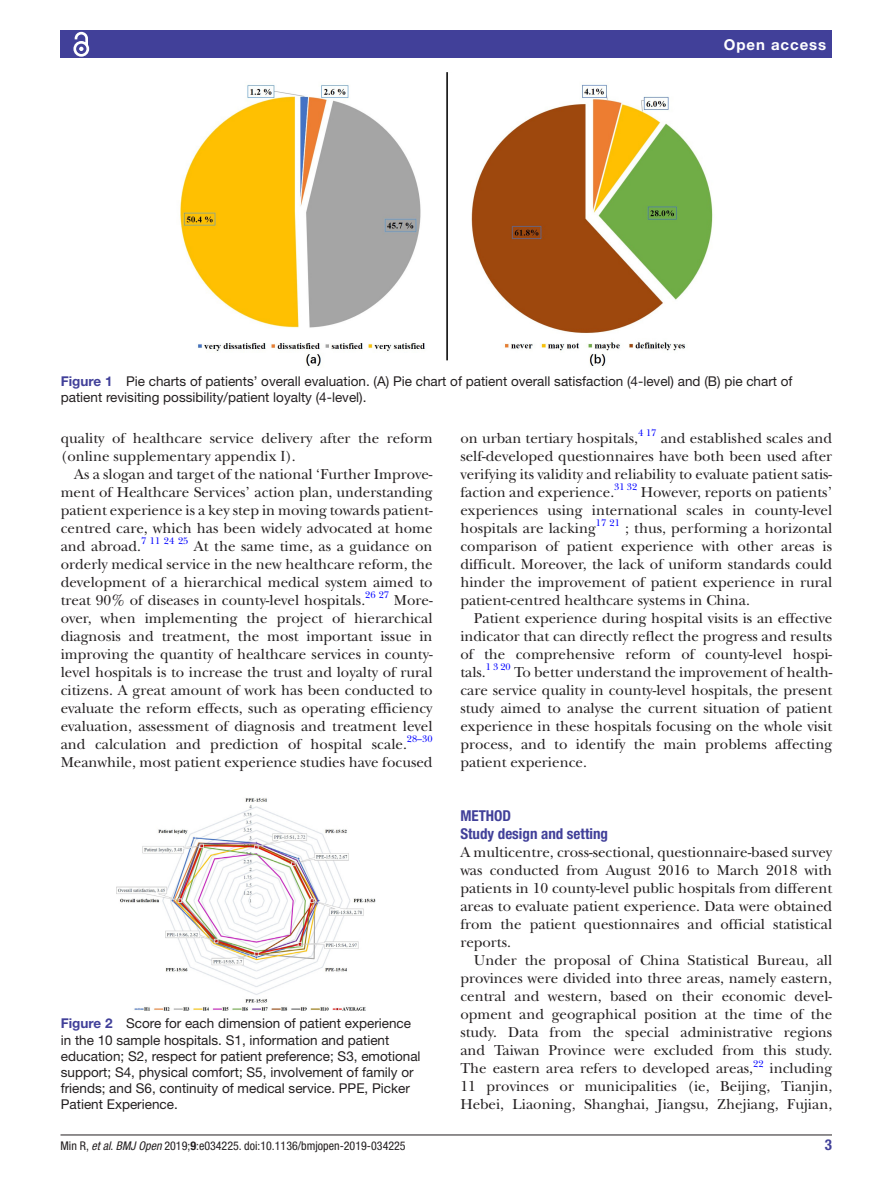
<style>
.page{position:relative;width:893px;height:1191px;background:#fff}
.page>*{position:absolute;margin:0;border:0;box-sizing:border-box;transform-origin:0 0}
.t1{font:15px/18px "New Baskerville";color:#231f20;text-align:justify}
.t2{font:700 condensed 15px/18px "Helvetica Neue LT Std";color:#414099}
.t3{font:700 15px "Helvetica Neue LT Std";letter-spacing:.065em;color:#fff}
.t4{font:13.5px/16.2px "Helvetica Neue LT Std";color:#231f20}
.t5{font:condensed 12px "Helvetica Neue LT Std";color:#231f20}
.t6{font:9.9px "New Baskerville";color:#00f}
.s1{font-weight:700;color:#414099}
.s2{font-family:"Times New Roman"}
.s3{font-style:italic}
.s4{font-weight:700}
</style>
<div class="page">
<hr style="left:61px;top:1134px;width:771px;height:1px;background:#231f20">
<div style="left:61px;top:31px;width:771px;height:27px;background:#414099"></div>
<svg style="left:73px;top:31px;width:17px;height:26px"></svg>
<img style="left:180px;top:73px;width:533px;height:294px">
<img style="left:117px;top:798px;width:259px;height:212px">
<p class="t3" style="left:724px;top:35px;width:104px">Open access</p>
<p class="t4" style="left:61px;top:373px;width:733px"><span class="s1">Figure 1</span> Pie charts of patients’ overall evaluation. (A) Pie chart of patient overall satisfaction (4-level) and (B) pie chart of patient revisiting possibility/patient loyalty (4-level).</p>
<p class="t1" style="left:61px;top:429px;width:373px">quality of healthcare service delivery after the reform (online supplementary appendix <span class="s2">Ⅰ</span>).</p>
<p class="t1" style="left:61px;top:465px;width:373px;text-indent:14px">As a slogan and target of the national ‘Further Improve&shy;ment of Healthcare Services’ action plan, understanding patient experience is a key step in moving towards patient&shy;centred care, which has been widely advocated at home and abroad.</p>
<p class="t6" style="left:141px;top:535px;width:49px">7 11 24 25</p>
<p class="t1" style="left:61px;top:537px;width:373px;text-indent:133px">At the same time, as a guidance on orderly medical service in the new healthcare reform, the development of a hierarchical medical system aimed to treat 90% of diseases in county-level hospitals.</p>
<p class="t6" style="left:365px;top:589px;width:25px">26 27</p>
<p class="t1" style="left:61px;top:591px;width:373px;text-indent:333px">More&shy;over, when implementing the project of hierarchical diagnosis and treatment, the most important issue in improving the quantity of healthcare services in county&shy;level hospitals is to increase the trust and loyalty of rural citizens. A great amount of work has been conducted to evaluate the reform effects, such as operating efficiency evaluation, assessment of diagnosis and treatment level and calculation and prediction of hospital scale.</p>
<p class="t6" style="left:407px;top:733px;width:27px">28–30</p>
<p class="t1" style="left:61px;top:753px;width:373px">Meanwhile, most patient experience studies have focused</p>
<p class="t4" style="left:61px;top:1015px;width:361px"><span class="s1">Figure 2</span> Score for each dimension of patient experience in the 10 sample hospitals. S1, information and patient education; S2, respect for patient preference; S3, emotional support; S4, physical comfort; S5, involvement of family or friends; and S6, continuity of medical service. PPE, Picker Patient Experience.</p>
<p class="t6" style="left:638px;top:427px;width:20px">4 17</p>
<p class="t1" style="left:460px;top:429px;width:373px;text-indent:200px">and established scales and self-developed questionnaires have both been used after verifying its validity and reliability to evaluate patient satis&shy;faction and experience.</p>
<p class="t1" style="left:460px;top:429px;width:179px">on urban tertiary hospitals,</p>
<p class="t6" style="left:614px;top:481px;width:25px">31 32</p>
<p class="t1" style="left:460px;top:483px;width:373px;text-indent:181px">However, reports on patients’ experiences using international scales in county-level hospitals are lacking</p>
<p class="t6" style="left:596px;top:517px;width:26px">17 21</p>
<p class="t1" style="left:460px;top:519px;width:373px;text-indent:165px">; thus, performing a horizontal comparison of patient experience with other areas is difficult. Moreover, the lack of uniform standards could hinder the improvement of patient experience in rural patient-centred healthcare systems in China.</p>
<p class="t1" style="left:460px;top:609px;width:373px;text-indent:14px">Patient experience during hospital visits is an effective indicator that can directly reflect the progress and results of the comprehensive reform of county-level hospi&shy;tals.</p>
<p class="t6" style="left:486px;top:661px;width:26px">1 3 20</p>
<p class="t1" style="left:460px;top:663px;width:373px;text-indent:54px">To better understand the improvement of health&shy;care service quality in county-level hospitals, the present study aimed to analyse the current situation of patient experience in these hospitals focusing on the whole visit process, and to identify the main problems affecting patient experience.</p>
<p class="t2" style="left:460px;top:806px;width:149px">Method<br>Study design and setting</p>
<p class="t1" style="left:460px;top:843px;width:373px">A multicentre, cross-sectional, questionnaire-based survey was conducted from August 2016 to March 2018 with patients in 10 county-level public hospitals from different areas to evaluate patient experience. Data were obtained from the patient questionnaires and official statistical reports.</p>
<p class="t1" style="left:460px;top:951px;width:373px;text-indent:14px">Under the proposal of China Statistical Bureau, all provinces were divided into three areas, namely eastern, central and western, based on their economic devel&shy;opment and geographical position at the time of the study. Data from the special administrative regions and Taiwan Province were excluded from this study.<br>The eastern area refers to developed areas,</p>
<p class="t6" style="left:753px;top:1057px;width:12px">22</p>
<p class="t1" style="left:460px;top:1059px;width:373px;text-indent:309px">including 11 provinces or municipalities (ie, Beijing, Tianjin, Hebei, Liaoning, Shanghai, Jiangsu, Zhejiang, Fujian,</p>
<p class="t5" style="left:61px;top:1138px;width:347px">Min R, <span class="s3">et al</span>. <span class="s3">BMJ Open</span> 2019;<span class="s4">9</span>:e034225. doi:10.1136/bmjopen-2019-034225</p>
<p class="t2" style="left:825px;top:1135px;width:9px">3</p>
</div>
